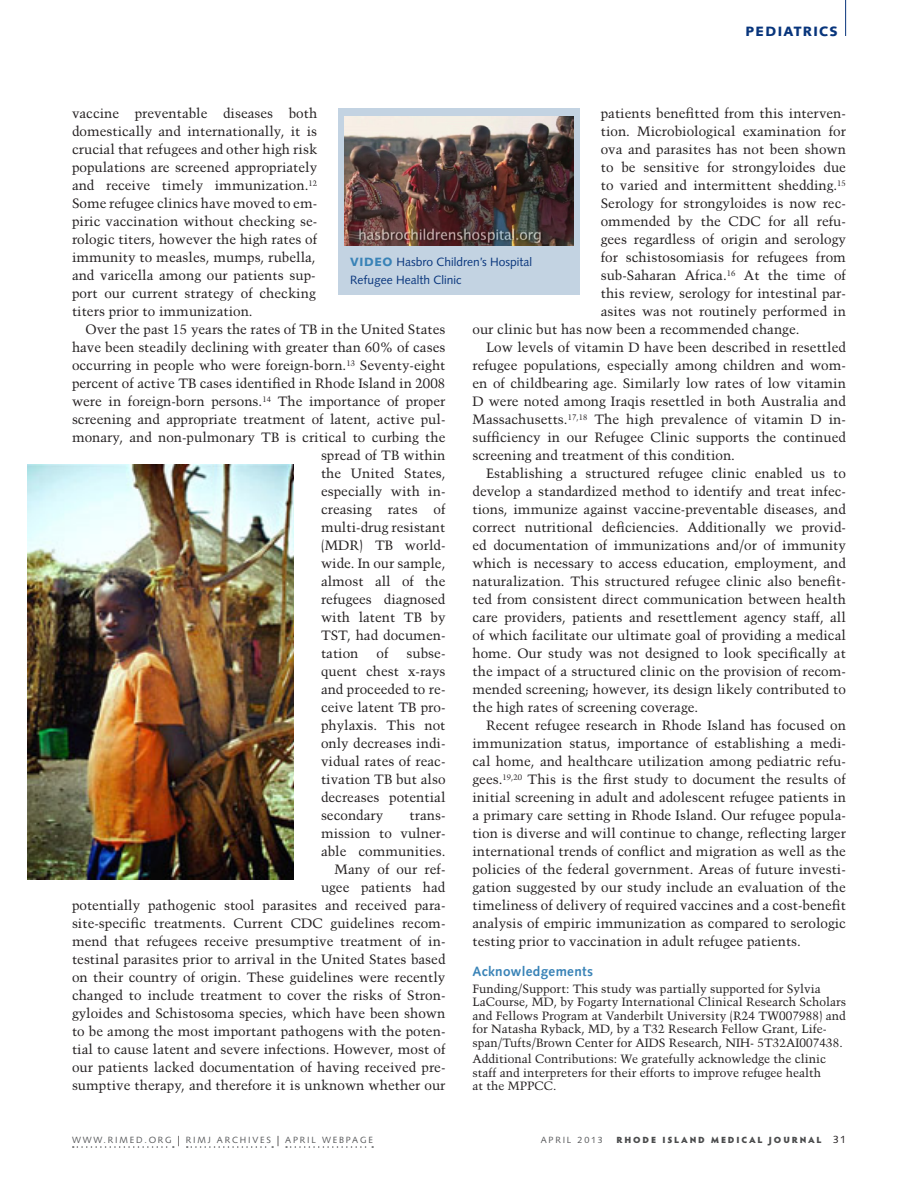
<style>
.page{position:relative;width:918px;height:1188px;background:#fff}
.page>*{position:absolute;margin:0;border:0;box-sizing:border-box;transform-origin:0 0}
.clinical_text__9_12{font:13.5px/18px "Trump Mediaeval";color:#231f20;text-align:justify}
.clinical_Fine_print{font:700 13.5px "Syntax";letter-spacing:.025em;color:#3983b7}
.dept_blue{font:900 13.5px "Syntax";letter-spacing:.1em;color:#08357c}
.clinical_Fine_print-2{font:12px/13.5px "Trump Mediaeval";color:#231f20}
.clinical_figure_capt{font:12px/18px "Syntax";color:#08357c}
.t1{font:10.5px "Syntax";color:#231f20}
.t2{font:9px "Syntax";letter-spacing:.2em;color:#57585a}
.t3{font:900 9px "Hypatia Sans Pro";letter-spacing:.205em;color:#4b4c4d}
.s1{font-weight:900;color:#3983b7}
.s2{font-size:13.5px;color:#231f20}
</style>
<div class="page">
<hr style="left:845px;top:0;width:1px;height:36px;background:#08357c">
<svg style="left:73px;top:1146px;width:101px;height:2px"></svg>
<svg style="left:187px;top:1146px;width:86px;height:2px"></svg>
<svg style="left:286px;top:1146px;width:87px;height:2px"></svg>
<div style="left:338px;top:108px;width:242px;height:187px;background:#c3d3e2"></div>
<img style="left:344px;top:116px;width:230px;height:129px">
<img style="left:27px;top:464px;width:267px;height:416px">
<p class="dept_blue" style="left:745px;top:23px;width:94px">PEDIATRICS</p>
<p class="clinical_text__9_12" style="left:72px;top:104px;width:247px">vaccine preventable diseases both domestically and internationally, it is crucial that refugees and other high risk populations are screened appropriately and receive timely immunization.<sup>12<br></sup>Some refugee clinics have moved to em&shy;piric vaccination without checking se&shy;rologic titers, however the high rates of immunity to measles, mumps, rubella, and varicella among our patients sup&shy;port our current strategy of checking titers prior to immunization.</p>
<p class="clinical_text__9_12" style="left:86px;top:320px;width:361px">Over the past 15 years the rates of TB in the United States</p>
<p class="clinical_text__9_12" style="left:72px;top:338px;width:375px">have been steadily declining with greater than 60% of cases</p>
<p class="clinical_text__9_12" style="left:72px;top:356px;width:375px">occurring in people who were foreign-born.<sup>13</sup> Seventy-eight</p>
<p class="clinical_text__9_12" style="left:72px;top:374px;width:375px">percent of active TB cases identified in Rhode Island in 2008</p>
<p class="clinical_text__9_12" style="left:72px;top:392px;width:375px">were in foreign-born persons.<sup>14</sup> The importance of proper</p>
<p class="clinical_text__9_12" style="left:72px;top:410px;width:375px">screening and appropriate treatment of latent, active pul-</p>
<p class="clinical_text__9_12" style="left:72px;top:428px;width:375px">monary, and non-pulmonary TB is critical to curbing the</p>
<p class="clinical_text__9_12" style="left:321px;top:446px;width:126px">spread of TB within</p>
<p class="clinical_text__9_12" style="left:321px;top:464px;width:126px">the United States,</p>
<p class="clinical_text__9_12" style="left:321px;top:482px;width:126px">especially with in-</p>
<p class="clinical_text__9_12" style="left:321px;top:500px;width:126px">creasing rates of</p>
<p class="clinical_text__9_12" style="left:321px;top:518px;width:126px">multi-drug resistant</p>
<p class="clinical_text__9_12" style="left:321px;top:536px;width:126px">(MDR) TB world-</p>
<p class="clinical_text__9_12" style="left:321px;top:554px;width:126px">wide. In our sample,</p>
<p class="clinical_text__9_12" style="left:321px;top:572px;width:126px">almost all of the</p>
<p class="clinical_text__9_12" style="left:321px;top:590px;width:126px">refugees diagnosed</p>
<p class="clinical_text__9_12" style="left:321px;top:608px;width:126px">with latent TB by</p>
<p class="clinical_text__9_12" style="left:321px;top:626px;width:126px">TST, had documen-</p>
<p class="clinical_text__9_12" style="left:321px;top:644px;width:39px">tation</p>
<p class="clinical_text__9_12" style="left:377px;top:644px;width:14px">of</p>
<p class="clinical_text__9_12" style="left:601px;top:104px;width:247px">patients benefitted from this interven-</p>
<p class="clinical_text__9_12" style="left:601px;top:122px;width:247px">tion. Microbiological examination for</p>
<p class="clinical_text__9_12" style="left:601px;top:140px;width:247px">ova and parasites has not been shown</p>
<p class="clinical_text__9_12" style="left:601px;top:158px;width:247px">to be sensitive for strongyloides due</p>
<p class="clinical_text__9_12" style="left:601px;top:176px;width:247px">to varied and intermittent shedding.<sup>15</sup></p>
<p class="clinical_text__9_12" style="left:601px;top:194px;width:247px">Serology for strongyloides is now rec-</p>
<p class="clinical_text__9_12" style="left:601px;top:212px;width:247px">ommended by the CDC for all refu-</p>
<p class="clinical_text__9_12" style="left:601px;top:230px;width:247px">gees regardless of origin and serology</p>
<p class="clinical_text__9_12" style="left:601px;top:248px;width:247px">for schistosomiasis for refugees from</p>
<p class="clinical_text__9_12" style="left:601px;top:266px;width:247px">sub-Saharan Africa.<sup>16</sup> At the time of</p>
<p class="clinical_text__9_12" style="left:601px;top:284px;width:247px">this review, serology for intestinal par-</p>
<p class="clinical_text__9_12" style="left:601px;top:302px;width:247px">asites was not routinely performed in</p>
<p class="clinical_text__9_12" style="left:472px;top:320px;width:329px">our clinic but has now been a recommended change.</p>
<p class="clinical_text__9_12" style="left:472px;top:338px;width:375px;text-indent:14px">Low levels of vitamin D have been described in resettled refugee populations, especially among children and wom&shy;en of childbearing age. Similarly low rates of low vitamin D were noted among Iraqis resettled in both Australia and Massachusetts.<sup>17,18</sup> The high prevalence of vitamin D in&shy;sufficiency in our Refugee Clinic supports the continued screening and treatment of this condition.</p>
<p class="clinical_text__9_12" style="left:472px;top:464px;width:375px;text-indent:14px">Establishing a structured refugee clinic enabled us to develop a standardized method to identify and treat infec&shy;tions, immunize against vaccine-preventable diseases, and correct nutritional deficiencies. Additionally we provid&shy;ed documentation of immunizations and/or of immunity which is necessary to access education, employment, and naturalization. This structured refugee clinic also benefit&shy;ted from consistent direct communication between health care providers, patients and resettlement agency staff, all of which facilitate our ultimate goal of providing a medical home. Our study was not designed to look specifically at the impact of a structured clinic on the provision of recom&shy;mended screening; however, its design likely contributed to the high rates of screening coverage.</p>
<p class="clinical_text__9_12" style="left:472px;top:716px;width:375px;text-indent:14px">Recent refugee research in Rhode Island has focused on immunization status, importance of establishing a medi&shy;cal home, and healthcare utilization among pediatric refu&shy;gees.<sup>19,20</sup> This is the first study to document the results of initial screening in adult and adolescent refugee patients in a primary care setting in Rhode Island. Our refugee popula&shy;tion is diverse and will continue to change, reflecting larger international trends of conflict and migration as well as the policies of the federal government. Areas of future investi&shy;gation suggested by our study include an evaluation of the timeliness of delivery of required vaccines and a cost-benefit analysis of empiric immunization as compared to serologic testing prior to vaccination in adult refugee patients.</p>
<p class="clinical_Fine_print" style="left:472px;top:964px;width:122px">Acknowledgements</p>
<p class="clinical_Fine_print-2" style="left:472px;top:982px;width:375px">Funding/Support: This study was partially supported for Sylvia LaCourse, MD, by Fogarty International Clinical Research Scholars and Fellows Program at Vanderbilt University (R24 TW007988) and for Natasha Ryback, MD, by a T32 Research Fellow Grant, Life&shy;span/Tufts/Brown Center for AIDS Research, NIH- 5T32AI007438.</p>
<p class="clinical_Fine_print-2" style="left:472px;top:1052px;width:355px">Additional Contributions: We gratefully acknowledge the clinic staff and interpreters for their efforts to improve refugee health at the MPPCC.</p>
<p class="clinical_figure_capt" style="left:350px;top:253px;width:183px"><span class="s1">VIDEO</span> Hasbro Children’s Hospital<br>Refugee Health Clinic</p>
<p class="clinical_text__9_12" style="left:321px;top:644px;width:126px;text-indent:86px">subse&shy;quent chest x-rays and proceeded to re&shy;ceive latent TB pro&shy;phylaxis. This not only decreases indi&shy;vidual rates of reac&shy;tivation TB but also decreases potential secondary</p>
<p class="clinical_text__9_12" style="left:321px;top:806px;width:126px;text-indent:89px">trans&shy;mission to vulner&shy;able communities.</p>
<p class="clinical_text__9_12" style="left:72px;top:860px;width:375px;text-align:right">Many of our ref-<br>ugee patients had<br>potentially pathogenic stool parasites and received para&shy;site-specific treatments. Current CDC guidelines recom&shy;mend that refugees receive presumptive treatment of in&shy;testinal parasites prior to arrival in the United States based on their country of origin. These guidelines were recently changed to include treatment to cover the risks of Stron&shy;gyloides and Schistosoma species, which have been shown to be among the most important pathogens with the poten&shy;tial to cause latent and severe infections. However, most of our patients lacked documentation of having received pre&shy;sumptive therapy, and therefore it is unknown whether our</p>
<p class="t2" style="left:178px;top:1134px;width:197px"><span class="s2">|</span> RIMJ ARCHIVES <span class="s2">|</span> APRIL WEBPAGE</p>
<p class="t2" style="left:541px;top:1134px;width:64px">APRIL 2013</p>
<p class="t1" style="left:833px;top:1133px;width:14px">31</p>
<p class="t2" style="left:72px;top:1134px;width:101px">WWW.RIMED.ORG</p>
<p class="t3" style="left:616px;top:1133px;width:207px">RHODE ISLAND MEDICAL JOURNAL</p>
</div>
